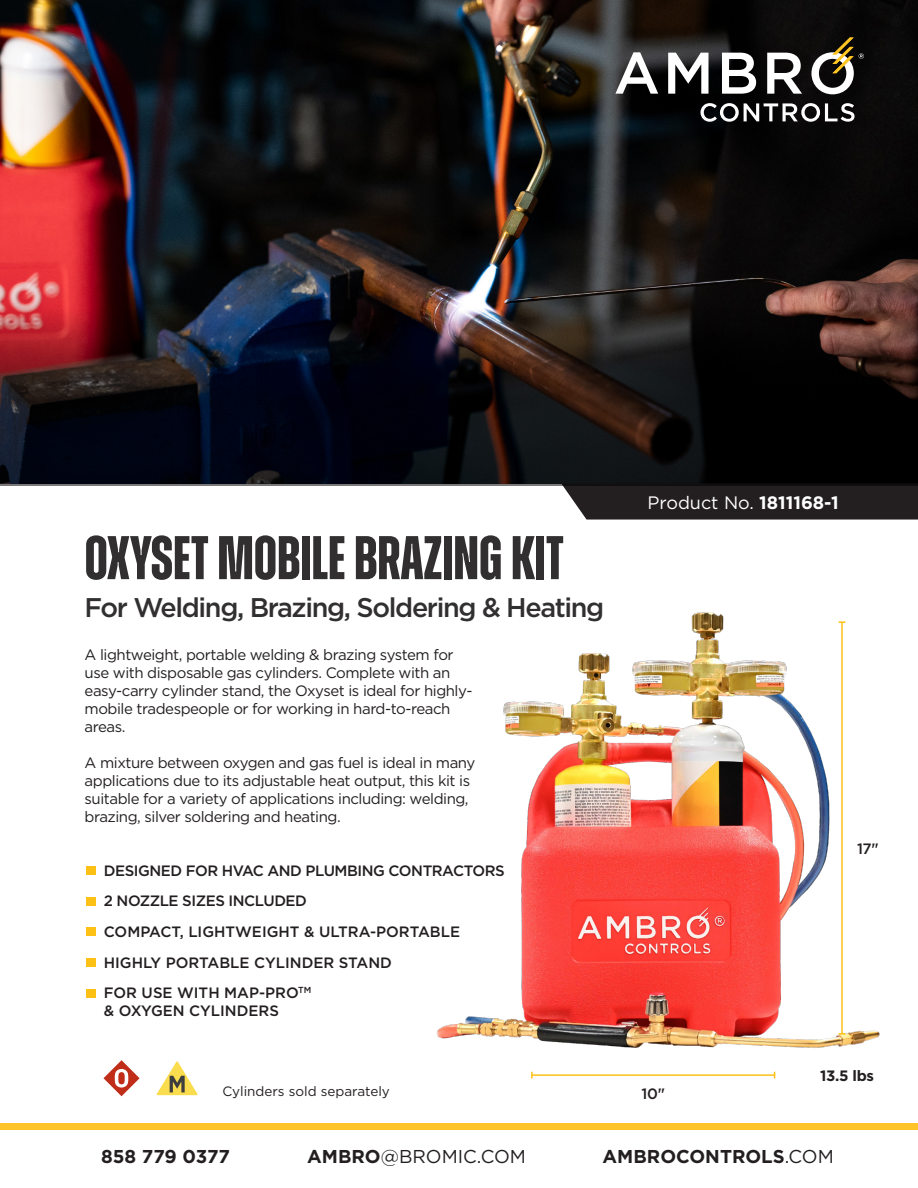
<style>
.page{position:relative;width:918px;height:1188px;background:#fff}
.page>*{position:absolute;margin:0;border:0;box-sizing:border-box;transform-origin:0 0}
.t1{font:700 61.5px "Zuume";color:#312f30}
.t2{font:500 27px "Gotham";letter-spacing:-.05em;color:#312f30}
.t3{font:700 18.6px "Gotham";color:#231f20}
.t4{font:18.6px "Gotham";color:#231f20}
.t5{font:18px "Gotham";color:#fff}
.t6{font:15px/18px "Gotham";letter-spacing:-.03em;color:#231f20}
.t7{font:500 15px/18px "Gotham";letter-spacing:-.01em;color:#231f20}
.t8{font:500 15px "Gotham";letter-spacing:-.03em;color:#231f20}
.t9{font:700 15px "Gotham";color:#231f20}
.t10{font:13.5px "Gotham";color:#231f20}
.s1{font-weight:700}
.s2{font-weight:400}
</style>
<div class="page">
<img style="left:0;top:0;width:918px;height:287px">
<div style="left:563px;top:486px;width:355px;height:34px;background:#231f20"></div>
<div style="left:0;top:1124px;width:918px;height:6px;background:#fec427"></div>
<svg style="left:811px;top:38px;width:53px;height:56px"></svg>
<svg style="left:615px;top:52px;width:43px;height:42px"></svg>
<svg style="left:668px;top:53px;width:40px;height:41px"></svg>
<svg style="left:722px;top:53px;width:34px;height:41px"></svg>
<svg style="left:767px;top:53px;width:35px;height:41px"></svg>
<svg style="left:701px;top:103px;width:154px;height:19px"></svg>
<img style="left:0;top:287px;width:918px;height:199px">
<img style="left:437px;top:612px;width:443px;height:463px">
<hr style="left:841px;top:622px;width:2px;height:412px;background:#fdc116">
<hr style="left:532px;top:1074px;width:243px;height:2px;background:#fdc116">
<svg style="left:531px;top:1072px;width:2px;height:6px"></svg>
<svg style="left:104px;top:1060px;width:36px;height:36px"></svg>
<svg style="left:156px;top:1061px;width:42px;height:35px"></svg>
<div style="left:86px;top:866px;width:10px;height:9px;background:#fdc116"></div>
<div style="left:86px;top:897px;width:10px;height:8px;background:#fdc116"></div>
<div style="left:86px;top:928px;width:10px;height:8px;background:#fdc116"></div>
<div style="left:86px;top:958px;width:10px;height:9px;background:#fdc116"></div>
<div style="left:86px;top:989px;width:10px;height:9px;background:#fdc116"></div>
<p class="t1" style="left:85px;top:526px;width:481px">OXYSET MOBILE BRAZING KIT</p>
<p class="t2" style="left:85px;top:590px;width:521px">For Welding, Brazing, Soldering &amp; Heating</p>
<p class="t6" style="left:85px;top:646px;width:389px">A lightweight, portable welding &amp; brazing system for use with disposable gas cylinders. Complete with an easy-carry cylinder stand, the Oxyset is ideal for highly&shy;mobile tradespeople or for working in hard-to-reach areas.</p>
<p class="t6" style="left:85px;top:754px;width:392px">A mixture between oxygen and gas fuel is ideal in many applications due to its adjustable heat output, this kit is suitable for a variety of applications including: welding, brazing, silver soldering and heating.</p>
<p class="t8" style="left:104px;top:861px;width:402px">DESIGNED FOR HVAC AND PLUMBING CONTRACTORS</p>
<p class="t8" style="left:104px;top:891px;width:205px">2 NOZZLE SIZES INCLUDED</p>
<p class="t7" style="left:104px;top:923px;width:358px">COMPACT, LIGHTWEIGHT &amp; ULTRA-PORTABLE</p>
<p class="t7" style="left:104px;top:953px;width:290px">HIGHLY PORTABLE CYLINDER STAND</p>
<p class="t7" style="left:104px;top:984px;width:209px">FOR USE WITH MAP-PRO<sup>TM </sup>&amp; OXYGEN CYLINDERS</p>
<p class="t10" style="left:222px;top:1083px;width:169px">Cylinders sold separately</p>
<p class="t5" style="left:647px;top:491px;width:193px">Product No. <span class="s1">1811168-1</span></p>
<p class="t7" style="left:857px;top:839px;width:23px">17"</p>
<p class="t7" style="left:641px;top:1085px;width:25px">10"</p>
<p class="t9" style="left:820px;top:1066px;width:55px">13.5 lbs</p>
<p class="t3" style="left:101px;top:1144px;width:130px">858 779 0377</p>
<p class="t4" style="left:307px;top:1145px;width:220px"><span class="s1">AMBRO</span>@BROMIC.COM</p>
<p class="t3" style="left:603px;top:1144px;width:233px">AMBROCONTROLS<span class="s2">.COM</span></p>
</div>
